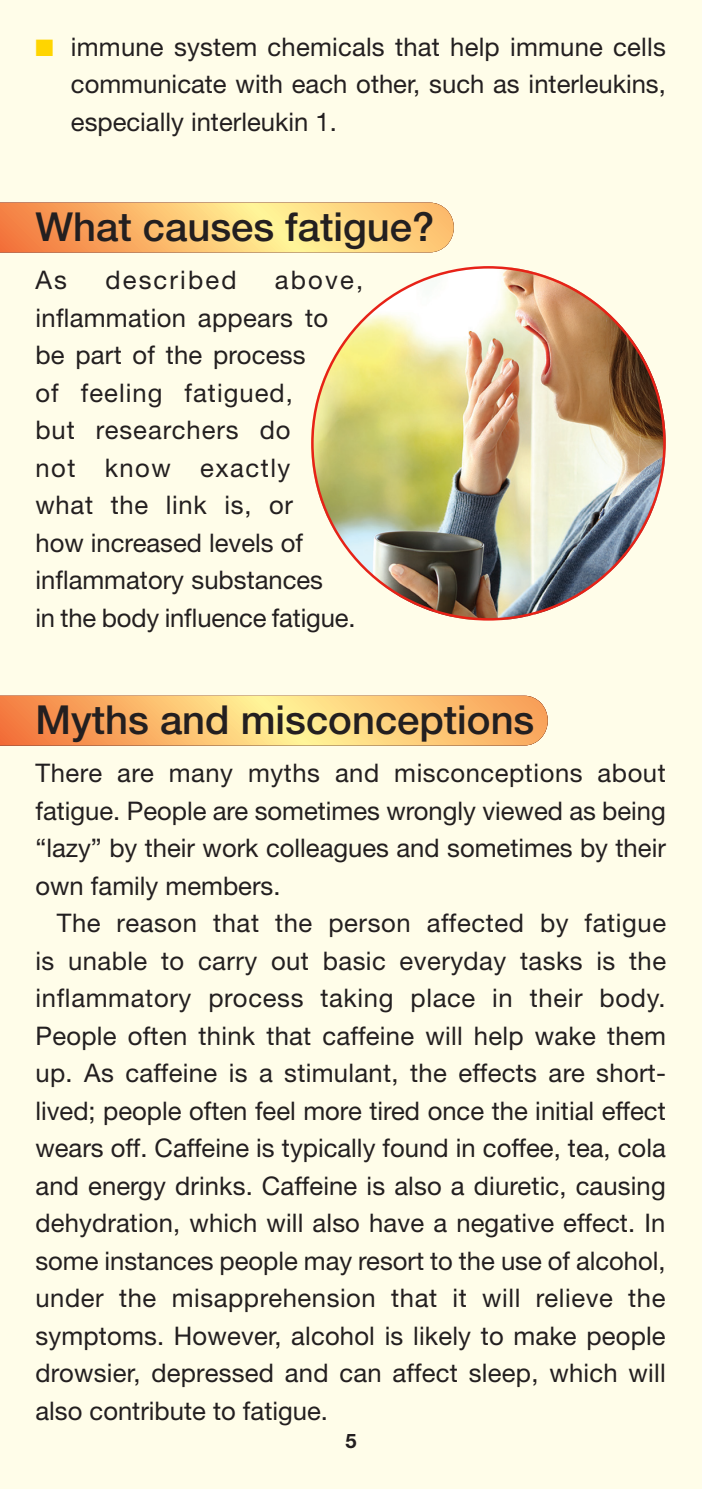
<style>
.page{position:relative;width:702px;height:1489px;background:#fff}
.page>*{position:absolute;margin:0;border:0;box-sizing:border-box;transform-origin:0 0}
.t1{font:500 40px "Helvetica Neue";color:#231f20}
.t2{font:25.5px/37.5px "Helvetica Neue";color:#231f20;text-align:justify}
.t3{font:25.5px "Helvetica Neue";letter-spacing:.085em;color:#231f20}
.t4{font:700 20px "Helvetica Neue";color:#231f20}
.s1{color:#ffd500}
</style>
<div class="page">
<div style="left:0;top:0;width:702px;height:1488px;background:#fffde9"></div>
<svg style="left:0;top:203px;width:454px;height:49px;background:#fbc374"></svg>
<svg style="left:0;top:695px;width:547px;height:50px;background:#fabe71"></svg>
<img style="left:311px;top:266px;width:354px;height:353px">
<p class="t2" style="left:71px;top:27px;width:596px;text-indent:-35px"><span class="s1">■</span> immune system chemicals that help immune cells communicate with each other, such as interleukins, especially interleukin 1.</p>
<h1 class="t1" style="left:35px;top:203px;width:400px">What causes fatigue?</h1>
<p class="t2" style="left:35px;top:261px;width:33px">As</p>
<p class="t3" style="left:105px;top:265px;width:133px">described</p>
<p class="t2" style="left:35px;top:261px;width:329px;text-align:left;text-indent:239px">above, inflammation appears to be part of the process<br>of feeling fatigued,<br>but researchers do<br>not know exactly<br>what the link is, or<br>how increased levels of inflammatory substances<br>in the body influence fatigue.</p>
<h1 class="t1" style="left:35px;top:696px;width:500px">Myths and misconceptions</h1>
<p class="t2" style="left:35px;top:754px;width:632px">There are many myths and misconceptions about fatigue. People are sometimes wrongly viewed as being “lazy” by their work colleagues and sometimes by their own family members.</p>
<p class="t2" style="left:35px;top:904px;width:632px;text-indent:21px">The reason that the person affected by fatigue is unable to carry out basic everyday tasks is the inflammatory process taking place in their body.<br>People often think that caffeine will help wake them up. As caffeine is a stimulant, the effects are short&shy;lived; people often feel more tired once the initial effect wears off. Caffeine is typically found in coffee, tea, cola and energy drinks. Caffeine is also a diuretic, causing dehydration, which will also have a negative effect. In some instances people may resort to the use of alcohol, under the misapprehension that it will relieve the symptoms. However, alcohol is likely to make people drowsier, depressed and can affect sleep, which will also contribute to fatigue.</p>
<p class="t4" style="left:345px;top:1428px;width:13px">5</p>
</div>
